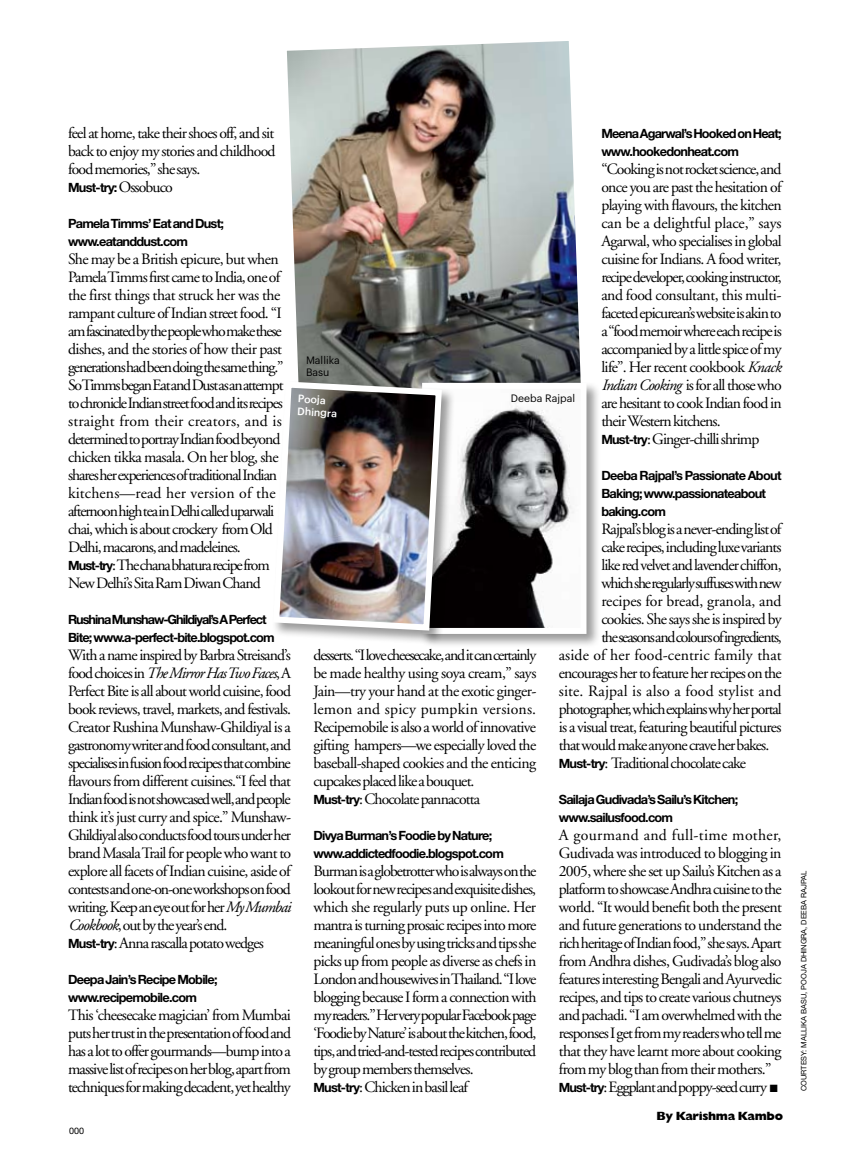
<style>
.page{position:relative;width:864px;height:1161px;background:#fff}
.page>*{position:absolute;margin:0;border:0;box-sizing:border-box;transform-origin:0 0}
.t1{font:15.75px/18px "Adobe Garamond";letter-spacing:-.055em;color:#000}
.t2{font:15.75px "Adobe Garamond";letter-spacing:-.075em;color:#000}
.t3{font:15.75px "Adobe Garamond";letter-spacing:.005em;color:#000}
.t4{font:15.75px "Adobe Garamond";letter-spacing:.01em;color:#000}
.t5{font:15.75px "Adobe Garamond";letter-spacing:-.005em;color:#000}
.t6{font:700 12.75px/18px "Helvetica Neue";letter-spacing:-.06em;color:#000}
.t7{font:700 12.75px/18px "Helvetica Neue";letter-spacing:-.08em;color:#000}
.t8{font:800 12px "Gill Sans";letter-spacing:-.03em;color:#000}
.t9{font:10.5px/12.8px "Graphik";color:#000}
.t10{font:500 10.5px/12.8px "Graphik";color:#fff}
.t11{font:9px "Helvetica Neue LT Std";color:#000}
.t12{font:7.5px "Helvetica Neue LT Std";color:#000}
.s1{font-family:"Adobe Garamond";font-weight:400;font-size:15.75px}
.s2{font-family:"Helvetica Neue";font-weight:700;font-size:12.75px}
.s3{font-style:italic}
</style>
<div class="page">
<img style="left:286px;top:41px;width:295px;height:340px">
<div style="left:420px;top:381px;width:188px;height:274px;background:#000;opacity:.4"></div>
<img style="left:462px;top:390px;width:117px;height:237px">
<div style="left:271px;top:380px;width:191px;height:272px;background:#000;opacity:.4"></div>
<img style="left:271px;top:378px;width:174px;height:256px">
<p class="t1" style="left:68px;top:124px;width:209px;text-align:justify">feel at home, take their shoes off, and sit back to enjoy my stories and childhood food memories,” she says.</p>
<p class="t6" style="left:68px;top:178px;width:106px">Must-try: <span class="s1">Ossobuco</span></p>
<p class="t6" style="left:68px;top:214px;width:157px">Pamela Timms’ Eat and Dust; www.eatanddust.com</p>
<p class="t1" style="left:68px;top:250px;width:217px">She may be a British epicure, but when Pamela Timms first came to India, one of the first things that struck her was the rampant culture of Indian street food. “I am fascinated by the people who make these dishes, and the stories of how their past generations had been doing the same thing.” So Timms began Eat and Dust as an attempt to chronicle Indian street food and its recipes straight from their creators, and is determined to portray Indian food beyond chicken tikka masala. On her blog, she shares her experiences of traditional Indian kitchens—read her version of the afternoon high tea in Delhi called uparwali chai, which is about crockery from Old Delhi, macarons, and madeleines.<br><span class="s2">Must-try</span>:The chana bhatura recipe from New Delhi’s Sita Ram Diwan Chand</p>
<p class="t7" style="left:68px;top:610px;width:208px">Rushina Munshaw-Ghildiyal’s A Perfect<br>Bite; www.a-perfect-bite.blogspot.com</p>
<p class="t1" style="left:68px;top:646px;width:225px">With a name inspired by Barbra Streisand’s food choices in <span class="s3">The Mirror Has Two Faces</span>, A Perfect Bite is all about world cuisine, food book reviews, travel, markets, and festivals.<br>Creator Rushina Munshaw-Ghildiyal is a gastronomy writer and food consultant, and specialises in fusion food recipes that combine flavours from different cuisines.“I feel that Indian food is not showcased well, and people think it’s just curry and spice.” Munshaw-Ghildiyal also conducts food tours under her brand Masala Trail for people who want to explore all facets of Indian cuisine, aside of contests and one-on-one workshops on food writing. Keep an eye out for her <span class="s3">My Mumbai Cookbook</span>, out by the year’s end.<br><span class="s2">Must-try</span>: Anna rascalla potato wedges</p>
<p class="t6" style="left:68px;top:970px;width:151px">Deepa Jain’s Recipe Mobile; www.recipemobile.com</p>
<p class="t1" style="left:68px;top:1006px;width:225px;text-align:justify">This ‘cheesecake magician’ from Mumbai puts her trust in the presentation of food and has a lot to offer gourmands—bump into a massive list of recipes on her blog, apart from techniques for making decadent, yet healthy</p>
<p class="t6" style="left:601px;top:124px;width:182px">Meena Agarwal’s Hooked on Heat; www.hookedonheat.com</p>
<p class="t1" style="left:601px;top:160px;width:182px">“Cooking is not rocket science, and once you are past the hesitation of playing with flavours, the kitchen can be a delightful place,” says Agarwal, who specialises in global cuisine for Indians. A food writer, recipe developer, cooking instructor, and food consultant, this multi&shy;faceted epicurean’s website is akin to a “food memoir where each recipe is accompanied by a little spice of my life”. Her recent cookbook <span class="s3">Knack Indian Cooking</span> is for all those who are hesitant to cook Indian food in their Western kitchens.<br><span class="s2">Must-try</span>: Ginger-chilli shrimp</p>
<p class="t6" style="left:601px;top:466px;width:182px">Deeba Rajpal’s Passionate About<br>Baking; www.passionateabout baking.com</p>
<p class="t1" style="left:601px;top:520px;width:182px">Rajpal’s blog is a never-ending list of</p>
<p class="t1" style="left:601px;top:538px;width:182px">cake recipes, including luxe variants</p>
<p class="t1" style="left:601px;top:556px;width:182px">like red velvet and lavender chiffon,</p>
<p class="t2" style="left:601px;top:575px;width:182px">which she regularly suffuses with new</p>
<p class="t5" style="left:601px;top:593px;width:182px">recipes for bread, granola, and</p>
<p class="t1" style="left:601px;top:610px;width:182px">cookies. She says she is inspired by</p>
<p class="t2" style="left:601px;top:629px;width:182px">the seasons and colours of ingredients,</p>
<p class="t3" style="left:559px;top:647px;width:224px">aside of her food-centric family that</p>
<p class="t1" style="left:559px;top:664px;width:225px">encourages her to feature her recipes on the</p>
<p class="t4" style="left:559px;top:683px;width:224px">site. Rajpal is also a food stylist and</p>
<p class="t1" style="left:559px;top:700px;width:224px">photographer, which explains why her portal</p>
<p class="t1" style="left:559px;top:718px;width:224px">is a visual treat, featuring beautiful pictures</p>
<p class="t1" style="left:559px;top:736px;width:212px">that would make anyone crave her bakes.</p>
<p class="t1" style="left:559px;top:754px;width:189px"><span class="s2">Must-try</span>: Traditional chocolate cake</p>
<p class="t6" style="left:559px;top:790px;width:181px">Sailaja Gudivada’s Sailu’s Kitchen; www.sailusfood.com</p>
<p class="t1" style="left:559px;top:826px;width:225px">A gourmand and full-time mother, Gudivada was introduced to blogging in 2005, where she set up Sailu’s Kitchen as a platform to showcase Andhra cuisine to the world. “It would benefit both the present and future generations to understand the rich heritage of Indian food,” she says. Apart from Andhra dishes, Gudivada’s blog also features interesting Bengali and Ayurvedic recipes, and tips to create various chutneys and pachadi. “I am overwhelmed with the responses I get from my readers who tell me that they have learnt more about cooking from my blog than from their mothers.” <span class="s2">Must-try</span>: Eggplant and poppy-seed curry ■</p>
<p class="t9" style="left:306px;top:353px;width:35px">Mallika<br>Basu</p>
<p class="t9" style="left:511px;top:391px;width:66px">Deeba Rajpal</p>
<p class="t10" style="left:298px;top:391px;width:41px;rotate:3deg">Pooja<br>Dhingra</p>
<p class="t1" style="left:313px;top:646px;width:225px">desserts. “I love cheesecake, and it can certainly be made healthy using soya cream,” says Jain—try your hand at the exotic ginger&shy;lemon and spicy pumpkin versions.<br>Recipemobile is also a world of innovative gifting hampers—we especially loved the baseball-shaped cookies and the enticing cupcakes placed like a bouquet.<br><span class="s2">Must-try</span>: Chocolate pannacotta</p>
<p class="t6" style="left:313px;top:826px;width:192px">Divya Burman’s Foodie by Nature; www.addictedfoodie.blogspot.com</p>
<p class="t1" style="left:313px;top:862px;width:225px">Burman is a globetrotter who is always on the lookout for new recipes and exquisite dishes, which she regularly puts up online. Her mantra is turning prosaic recipes into more meaningful ones by using tricks and tips she picks up from people as diverse as chefs in London and housewives in Thailand. “I love blogging because I form a connection with my readers.” Her very popular Facebook page ‘Foodie by Nature’ is about the kitchen, food, tips, and tried-and-tested recipes contributed by group members themselves.<br><span class="s2">Must-try</span>: Chicken in basil leaf</p>
<p class="t11" style="left:69px;top:1126px;width:17px">000</p>
<p class="t8" style="left:656px;top:1109px;width:128px">By Karishma Kambo</p>
<p class="t12" style="left:799px;top:1091px;width:222px;rotate:-90deg">courtesy: MALLIKA BASU, POOJA DHINGRA, DEEBA RAJPAL</p>
</div>
